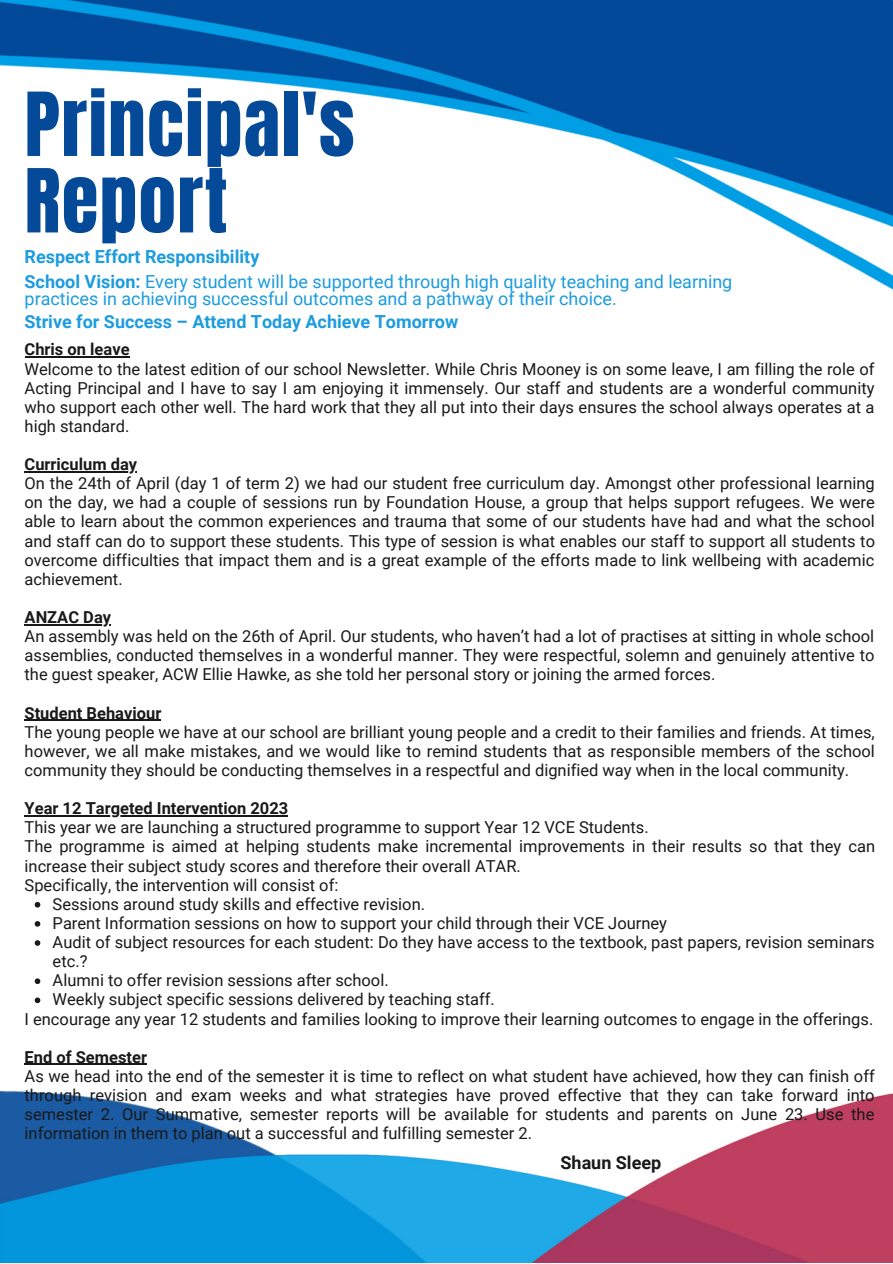
<style>
.page{position:relative;width:893px;height:1264px;background:#fff}
.page>*{position:absolute;margin:0;border:0;box-sizing:border-box;transform-origin:0 0}
.t1{font:75px/76.5px "Anton";letter-spacing:.02em;color:#044a99}
.t2{font:18px/16.8px "Roboto";color:#1c9cde}
.t3{font:700 18px "Roboto";color:#1c9cde}
.t4{font:700 18px "Roboto";color:#191919}
.t5{font:16.5px/19px "Roboto";color:#191919;text-align:justify}
.t6{font:700 16.5px "Roboto";color:#191919}
.s1{font-weight:700}
</style>
<div class="page">
<img style="left:0;top:0;width:892px;height:1262px">
<svg style="left:35px;top:902px;width:5px;height:5px"></svg>
<svg style="left:35px;top:921px;width:5px;height:5px"></svg>
<svg style="left:35px;top:940px;width:5px;height:5px"></svg>
<svg style="left:35px;top:978px;width:5px;height:6px"></svg>
<svg style="left:35px;top:997px;width:5px;height:6px"></svg>
<hr style="left:25px;top:356px;width:104px;height:1px;background:#191919">
<hr style="left:25px;top:471px;width:112px;height:1px;background:#191919">
<hr style="left:25px;top:624px;width:86px;height:1px;background:#191919">
<hr style="left:25px;top:719px;width:136px;height:2px;background:#191919">
<hr style="left:25px;top:815px;width:263px;height:1px;background:#191919">
<hr style="left:25px;top:1063px;width:122px;height:1px;background:#191919">
<p class="t1" style="left:25px;top:87px;width:331px">Principal's<br>Report</p>
<p class="t3" style="left:25px;top:246px;width:236px">Respect Effort Responsibility</p>
<p class="t2" style="left:25px;top:273px;width:709px"><span class="s1">School Vision:</span> Every student will be supported through high quality teaching and learning practices in achieving successful outcomes and a pathway of their choice.</p>
<p class="t3" style="left:25px;top:311px;width:435px">Strive for Success – Attend Today Achieve Tomorrow</p>
<p class="t6" style="left:25px;top:340px;width:106px">Chris on leave</p>
<p class="t5" style="left:25px;top:359px;width:851px">Welcome to the latest edition of our school Newsletter. While Chris Mooney is on some leave, I am filling the role of Acting Principal and I have to say I am enjoying it immensely. Our staff and students are a wonderful community who support each other well. The hard work that they all put into their days ensures the school always operates at a high standard.</p>
<p class="t6" style="left:25px;top:455px;width:114px">Curriculum day</p>
<p class="t5" style="left:25px;top:474px;width:851px">On the 24th of April (day 1 of term 2) we had our student free curriculum day. Amongst other professional learning on the day, we had a couple of sessions run by Foundation House, a group that helps support refugees. We were able to learn about the common experiences and trauma that some of our students have had and what the school and staff can do to support these students. This type of session is what enables our staff to support all students to overcome difficulties that impact them and is a great example of the efforts made to link wellbeing with academic achievement.</p>
<p class="t6" style="left:25px;top:607px;width:88px">ANZAC Day</p>
<p class="t5" style="left:25px;top:627px;width:851px">An assembly was held on the 26th of April. Our students, who haven’t had a lot of practises at sitting in whole school assemblies, conducted themselves in a wonderful manner. They were respectful, solemn and genuinely attentive to the guest speaker, ACW Ellie Hawke, as she told her personal story or joining the armed forces.</p>
<p class="t6" style="left:25px;top:703px;width:138px">Student Behaviour</p>
<p class="t5" style="left:25px;top:722px;width:851px">The young people we have at our school are brilliant young people and a credit to their families and friends. At times, however, we all make mistakes, and we would like to remind students that as responsible members of the school community they should be conducting themselves in a respectful and dignified way when in the local community.</p>
<p class="t6" style="left:25px;top:799px;width:265px">Year 12 Targeted Intervention 2023</p>
<p class="t5" style="left:25px;top:818px;width:625px">This year we are launching a structured programme to support Year 12 VCE Students.</p>
<p class="t5" style="left:25px;top:837px;width:852px">The programme is aimed at helping students make incremental improvements in their results so that they can increase their subject study scores and therefore their overall ATAR.</p>
<p class="t5" style="left:25px;top:875px;width:315px">Specifically, the intervention will consist of:</p>
<p class="t5" style="left:53px;top:894px;width:374px">Sessions around study skills and effective revision.</p>
<p class="t5" style="left:53px;top:913px;width:616px">Parent Information sessions on how to support your child through their VCE Journey</p>
<p class="t5" style="left:53px;top:932px;width:823px">Audit of subject resources for each student: Do they have access to the textbook, past papers, revision seminars etc.?</p>
<p class="t5" style="left:53px;top:971px;width:337px">Alumni to offer revision sessions after school.</p>
<p class="t5" style="left:53px;top:990px;width:443px">Weekly subject specific sessions delivered by teaching staff.</p>
<p class="t5" style="left:25px;top:1009px;width:850px">I encourage any year 12 students and families looking to improve their learning outcomes to engage in the offerings.</p>
<p class="t6" style="left:25px;top:1047px;width:124px">End of Semester</p>
<p class="t5" style="left:25px;top:1066px;width:851px">As we head into the end of the semester it is time to reflect on what student have achieved, how they can finish off through revision and exam weeks and what strategies have proved effective that they can take forward into semester 2. Our Summative, semester reports will be available for students and parents on June 23. Use the information in them to plan out a successful and fulfilling semester 2.</p>
<p class="t4" style="left:560px;top:1152px;width:102px">Shaun Sleep</p>
</div>
